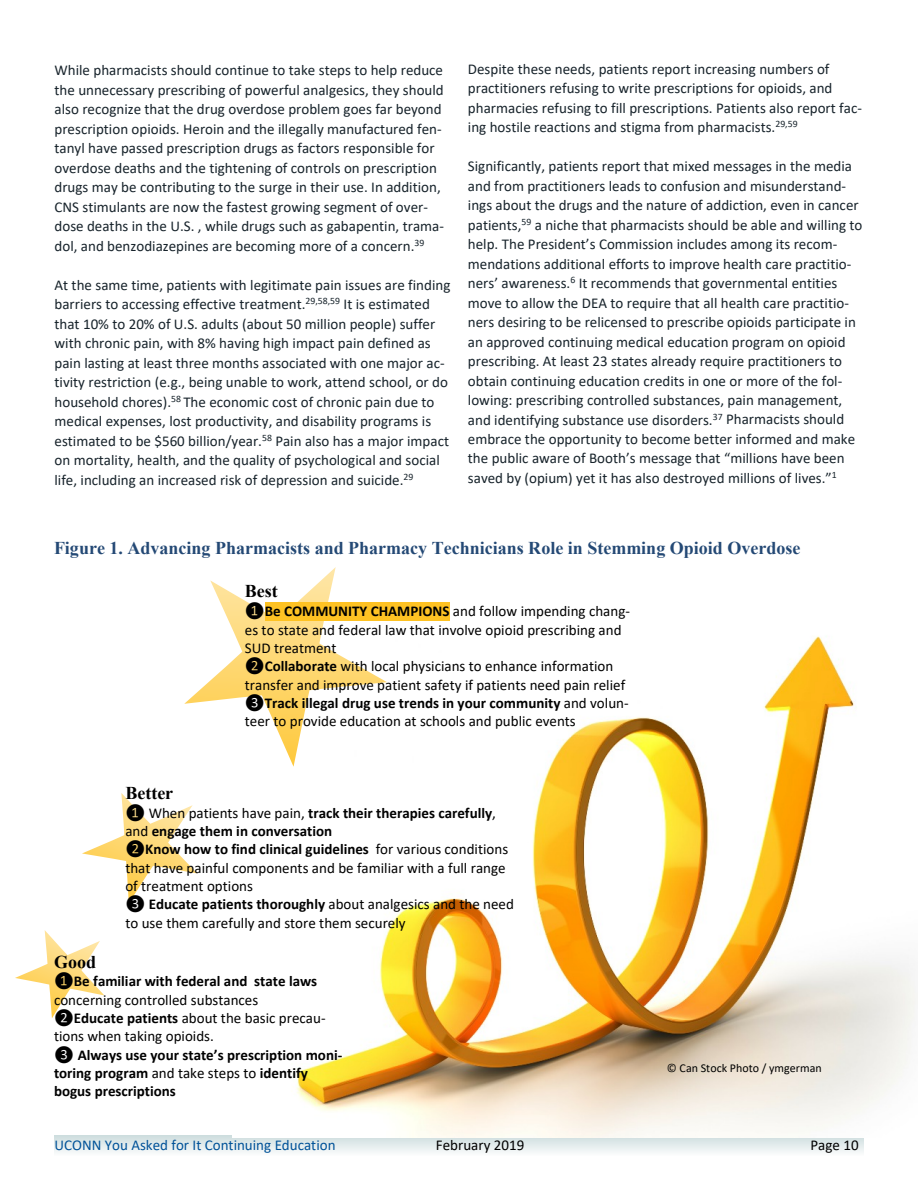
<style>
.page{position:relative;width:918px;height:1188px;background:#fff}
.page>*{position:absolute;margin:0;border:0;box-sizing:border-box;transform-origin:0 0}
.t1{font:700 18px "Times New Roman";color:#244975}
.t2{font:700 18px "Times New Roman";color:#000}
.t3{font:15px/19.5px "Calibri";color:#17232b}
.t4{font:15px/18.3px "Calibri";color:#000}
.t5{font:700 15px/18.3px "Calibri";color:#000}
.t6{font:15px "Calibri";color:#005298}
.t7{font:12px "Calibri";color:#000}
.s1{font-weight:700}
.s2{font-weight:400}
</style>
<div class="page">
<svg style="left:55px;top:1135px;width:808px;height:17px"></svg>
<img style="left:233px;top:620px;width:685px;height:518px">
<svg style="left:82px;top:793px;width:115px;height:110px"></svg>
<svg style="left:184px;top:567px;width:203px;height:200px"></svg>
<div style="left:265px;top:602px;width:185px;height:18px;background:#fec223"></div>
<svg style="left:15px;top:930px;width:89px;height:88px"></svg>
<p class="t3" style="left:55px;top:62px;width:391px">While pharmacists should continue to take steps to help reduce the unnecessary prescribing of powerful analgesics, they should also recognize that the drug overdose problem goes far beyond prescription opioids. Heroin and the illegally manufactured fen&shy;tanyl have passed prescription drugs as factors responsible for overdose deaths and the tightening of controls on prescription drugs may be contributing to the surge in their use. In addition, CNS stimulants are now the fastest growing segment of over&shy;dose deaths in the U.S. , while drugs such as gabapentin, trama&shy;dol, and benzodiazepines are becoming more of a concern.<sup>39</sup></p>
<p class="t3" style="left:55px;top:276px;width:397px">At the same time, patients with legitimate pain issues are finding barriers to accessing effective treatment.<sup>29,58,59</sup> It is estimated that 10% to 20% of U.S. adults (about 50 million people) suffer with chronic pain, with 8% having high impact pain defined as pain lasting at least three months associated with one major ac&shy;tivity restriction (e.g., being unable to work, attend school, or do household chores).<sup>58</sup> The economic cost of chronic pain due to medical expenses, lost productivity, and disability programs is estimated to be $560 billion/year.<sup>58</sup> Pain also has a major impact on mortality, health, and the quality of psychological and social life, including an increased risk of depression and suicide.<sup>29</sup></p>
<p class="t3" style="left:468px;top:60px;width:396px">Despite these needs, patients report increasing numbers of practitioners refusing to write prescriptions for opioids, and pharmacies refusing to fill prescriptions. Patients also report fac&shy;ing hostile reactions and stigma from pharmacists.<sup>29,59</sup></p>
<p class="t3" style="left:468px;top:158px;width:396px">Significantly, patients report that mixed messages in the media and from practitioners leads to confusion and misunderstand&shy;ings about the drugs and the nature of addiction, even in cancer patients,<sup>59</sup> a niche that pharmacists should be able and willing to help. The President’s Commission includes among its recom&shy;mendations additional efforts to improve health care practitio&shy;ners’ awareness.<sup>6</sup> It recommends that governmental entities move to allow the DEA to require that all health care practitio&shy;ners desiring to be relicensed to prescribe opioids participate in an approved continuing medical education program on opioid prescribing. At least 23 states already require practitioners to obtain continuing education credits in one or more of the fol&shy;lowing: prescribing controlled substances, pain management, and identifying substance use disorders.<sup>37</sup> Pharmacists should embrace the opportunity to become better informed and make the public aware of Booth’s message that “millions have been saved by (opium) yet it has also destroyed millions of lives.”<sup>1</sup></p>
<p class="t1" style="left:54px;top:542px;width:748px">Figure 1. Advancing Pharmacists and Pharmacy Technicians Role in Stemming Opioid Overdose</p>
<p class="t2" style="left:245px;top:585px;width:34px">Best</p>
<p class="t4" style="left:245px;top:603px;width:387px">❶<span class="s1">Be COMMUNITY CHAMPIONS</span> and follow impending chang&shy;es to state and federal law that involve opioid prescribing and SUD treatment<br>❷<span class="s1">Collaborate</span> with local physicians to enhance information transfer and improve patient safety if patients need pain relief ❸<span class="s1">Track illegal drug use trends in your community</span> and volun&shy;teer to provide education at schools and public events</p>
<p class="t2" style="left:125px;top:787px;width:49px">Better</p>
<p class="t4" style="left:125px;top:805px;width:390px">❶ When patients have pain, <span class="s1">track their therapies carefully</span>, and <span class="s1">engage them in conversation<br></span>❷<span class="s1">Know how to find clinical guidelines</span> for various conditions that have painful components and be familiar with a full range of treatment options<br>❸ <span class="s1">Educate patients thoroughly</span> about analgesics and the need to use them carefully and store them securely</p>
<p class="t2" style="left:54px;top:955px;width:44px">Good</p>
<p class="t5" style="left:54px;top:974px;width:290px"><span class="s2">❶</span>Be familiar with federal and state laws <span class="s2">concerning controlled substances<br>❷</span>Educate patients <span class="s2">about the basic precau&shy;tions when taking opioids.<br>❸</span> Always use your state’s prescription moni&shy;toring program <span class="s2">and take steps to</span> identify bogus prescriptions</p>
<p class="t7" style="left:667px;top:1063px;width:156px">© Can Stock Photo / ymgerman</p>
<p class="t6" style="left:55px;top:1139px;width:283px">UCONN You Asked for It Continuing Education</p>
<p class="t4" style="left:436px;top:1137px;width:90px">February 2019</p>
<p class="t4" style="left:811px;top:1137px;width:50px">Page 10</p>
</div>
